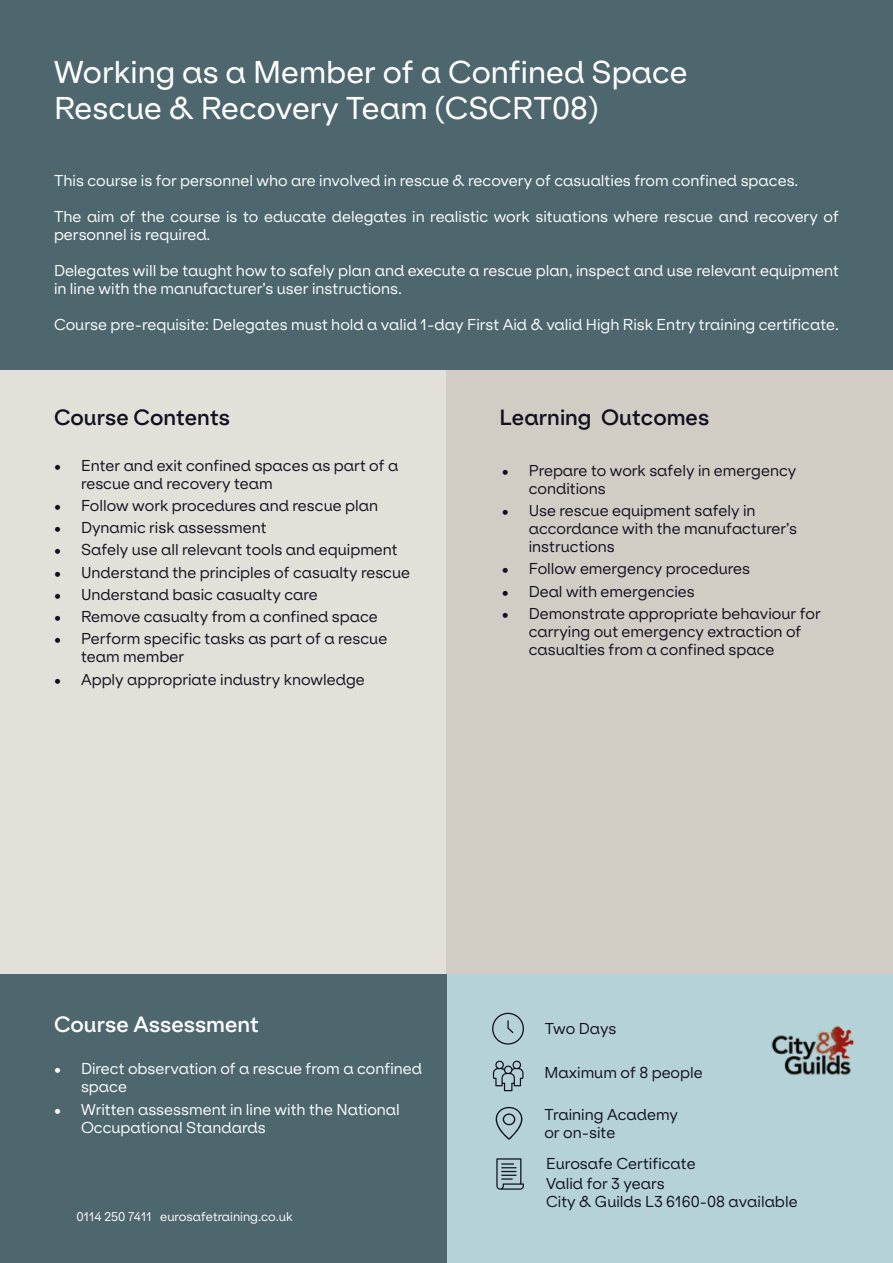
<style>
.page{position:relative;width:893px;height:1263px;background:#fff}
.page>*{position:absolute;margin:0;border:0;box-sizing:border-box;transform-origin:0 0}
.t1{font:30px/36px "Klarheit Kurrent";color:#fff}
.t2{font:600 21px "Klarheit Kurrent";color:#120f20}
.t3{font:600 21px "Klarheit Kurrent";color:#fff}
.t4{font:15px/18px "Klarheit Kurrent";color:#120f20}
.t5{font:15px/18px "Klarheit Kurrent";color:#fff}
.t6{font:12px "Klarheit Kurrent";color:#fff}
</style>
<div class="page">
<div style="left:0;top:0;width:893px;height:370px;background:#4e676f"></div>
<div style="left:446px;top:974px;width:447px;height:289px;background:#b5d2d8"></div>
<div style="left:0;top:370px;width:446px;height:604px;background:#e3dfd9"></div>
<div style="left:446px;top:370px;width:447px;height:604px;background:#d1cdc5"></div>
<div style="left:0;top:974px;width:446px;height:289px;background:#4e676f"></div>
<svg style="left:492px;top:1013px;width:32px;height:31px"></svg>
<svg style="left:496px;top:1158px;width:28px;height:32px"></svg>
<svg style="left:493px;top:1060px;width:30px;height:31px"></svg>
<svg style="left:496px;top:1107px;width:26px;height:33px"></svg>
<img style="left:771px;top:1026px;width:83px;height:49px">
<h1 class="t1" style="left:54px;top:51px;width:635px">Working as a Member of a Confined Space<br>Rescue &amp; Recovery Team (CSCRT08)</h1>
<p class="t5" style="left:54px;top:170px;width:746px">This course is for personnel who are involved in rescue &amp; recovery of casualties from confined spaces.</p>
<p class="t5" style="left:54px;top:206px;width:786px">The aim of the course is to educate delegates in realistic work situations where rescue and recovery of personnel is required.</p>
<p class="t5" style="left:54px;top:260px;width:786px">Delegates will be taught how to safely plan and execute a rescue plan, inspect and use relevant equipment in line with the manufacturer’s user instructions.</p>
<p class="t5" style="left:54px;top:314px;width:786px">Course pre-requisite: Delegates must hold a valid 1-day First Aid &amp; valid High Risk Entry training certificate.</p>
<h2 class="t2" style="left:54px;top:400px;width:178px">Course Contents</h2>
<h2 class="t2" style="left:500px;top:400px;width:211px">Learning Outcomes</h2>
<p class="t4" style="left:81px;top:455px;width:319px;text-indent:-27px">• Enter and exit confined spaces as part of a rescue and recovery team</p>
<p class="t4" style="left:54px;top:495px;width:326px">• Follow work procedures and rescue plan</p>
<p class="t4" style="left:54px;top:517px;width:214px">• Dynamic risk assessment</p>
<p class="t4" style="left:54px;top:539px;width:345px">• Safely use all relevant tools and equipment</p>
<p class="t4" style="left:54px;top:562px;width:358px">• Understand the principles of casualty rescue</p>
<p class="t4" style="left:54px;top:584px;width:265px">• Understand basic casualty care</p>
<p class="t4" style="left:54px;top:606px;width:325px">• Remove casualty from a confined space</p>
<p class="t4" style="left:81px;top:628px;width:308px;text-indent:-27px">• Perform specific tasks as part of a rescue team member</p>
<p class="t4" style="left:54px;top:669px;width:312px">• Apply appropriate industry knowledge</p>
<p class="t4" style="left:529px;top:460px;width:269px;text-indent:-27px">• Prepare to work safely in emergency conditions</p>
<p class="t4" style="left:529px;top:500px;width:270px;text-indent:-27px">• Use rescue equipment safely in accordance with the manufacturer’s instructions</p>
<p class="t4" style="left:502px;top:558px;width:250px">• Follow emergency procedures</p>
<p class="t4" style="left:502px;top:581px;width:195px">• Deal with emergencies</p>
<p class="t4" style="left:529px;top:603px;width:294px;text-indent:-27px">• Demonstrate appropriate behaviour for carrying out emergency extraction of casualties from a confined space</p>
<h2 class="t3" style="left:54px;top:1007px;width:207px">Course Assessment</h2>
<p class="t4" style="left:545px;top:1018px;width:73px">Two Days</p>
<p class="t5" style="left:81px;top:1058px;width:343px;text-indent:-27px">• Direct observation of a rescue from a confined space</p>
<p class="t5" style="left:81px;top:1098px;width:320px;text-indent:-27px">• Written assessment in line with the National<br>Occupational Standards</p>
<p class="t6" style="left:77px;top:1206px;width:218px">0114 250 7411 eurosafetraining.co.uk</p>
<p class="t4" style="left:544px;top:1061px;width:160px">Maximum of 8 people</p>
<p class="t4" style="left:544px;top:1104px;width:135px">Training Academy or on-site</p>
<p class="t4" style="left:546px;top:1152px;width:151px;line-height:19.8px">Eurosafe Certificate<br>Valid for 3 years</p>
<p class="t4" style="left:546px;top:1190px;width:253px">City &amp; Guilds L3 6160-08 available</p>
</div>
